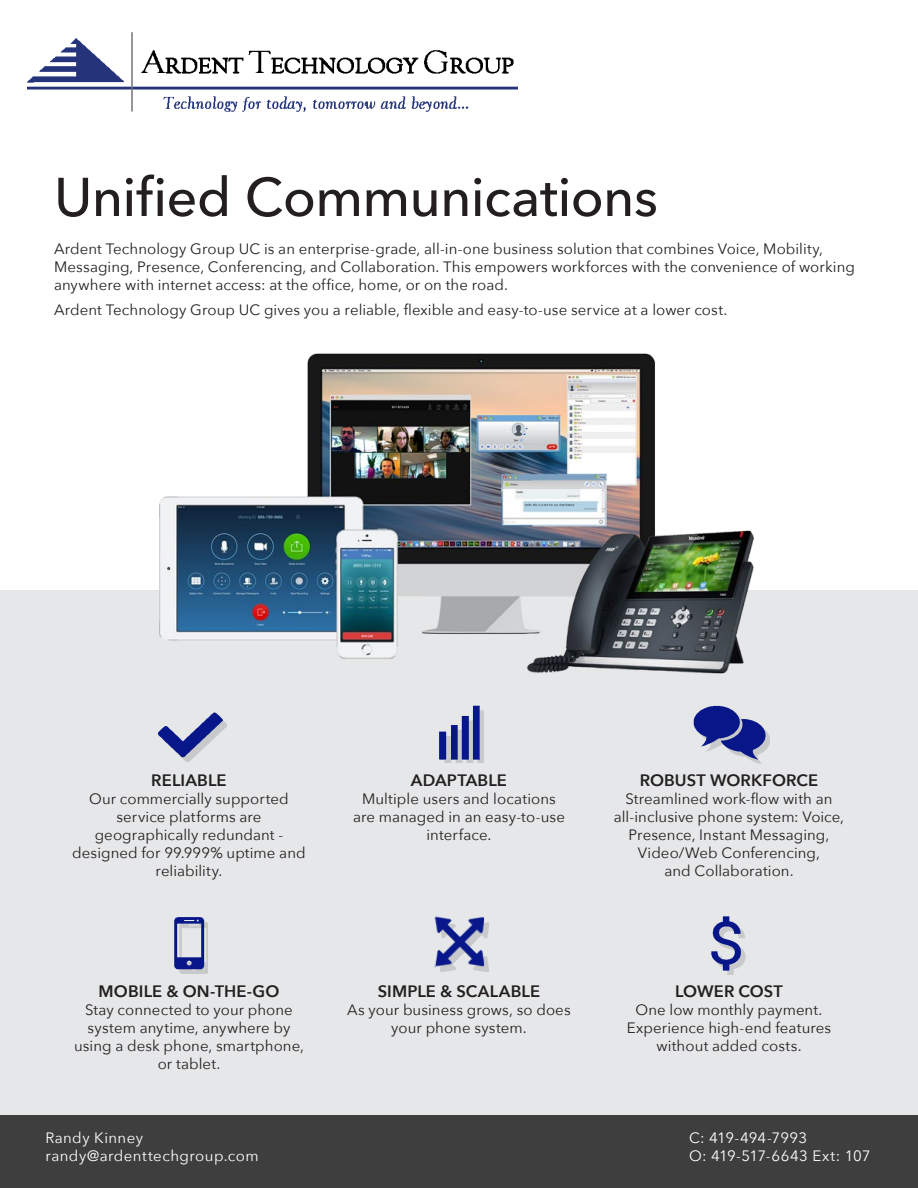
<style>
.page{position:relative;width:918px;height:1188px;background:#fff}
.page>*{position:absolute;margin:0;border:0;box-sizing:border-box;transform-origin:0 0}
.t1{font:500 54px "Avenir Next";letter-spacing:-.01em;color:#231f20}
.t2{font:600 16.5px "Avenir Next";letter-spacing:.005em;color:#231f20}
.t3{font:15px/18px "Avenir Next";letter-spacing:.005em;color:#231f20;text-align:center}
.t4{font:15px/18px "Avenir Next";letter-spacing:.03em;color:#fff}
.t5{font:15px/18px "Avenir Next";letter-spacing:-.005em;color:#fff}
</style>
<div class="page">
<div style="left:0;top:1115px;width:918px;height:73px;background:#3e3e3e"></div>
<img style="left:27px;top:33px;width:491px;height:79px">
<div style="left:0;top:590px;width:918px;height:525px;background:#e6e7e8"></div>
<div style="left:163px;top:718px;width:64px;height:44px;background:#231f20;opacity:.15"></div>
<img style="left:157px;top:712px;width:66px;height:47px">
<div style="left:439px;top:922px;width:50px;height:50px;background:#231f20;opacity:.15"></div>
<img style="left:434px;top:916px;width:50px;height:54px">
<div style="left:716px;top:921px;width:30px;height:53px;background:#231f20;opacity:.15"></div>
<img style="left:711px;top:916px;width:35px;height:54px">
<div style="left:179px;top:922px;width:29px;height:52px;background:#231f20;opacity:.15"></div>
<img style="left:174px;top:917px;width:30px;height:53px">
<div style="left:698px;top:711px;width:72px;height:53px;background:#231f20;opacity:.15"></div>
<img style="left:693px;top:705px;width:73px;height:54px">
<div style="left:445px;top:711px;width:39px;height:52px;background:#231f20;opacity:.15"></div>
<img style="left:439px;top:705px;width:43px;height:54px">
<img style="left:159px;top:353px;width:595px;height:321px">
<h1 class="t1" style="left:54px;top:151px;width:605px">Unified Communications</h1>
<p class="t3" style="left:54px;top:239px;width:802px;text-align:left">Ardent Technology Group UC is an enterprise-grade, all-in-one business solution that combines Voice, Mobility,<br>Messaging, Presence, Conferencing, and Collaboration. This empowers workforces with the convenience of working anywhere with internet access: at the office, home, or on the road.</p>
<p class="t3" style="left:54px;top:300px;width:675px">Ardent Technology Group UC gives you a reliable, flexible and easy-to-use service at a lower cost.</p>
<p class="t2" style="left:151px;top:766px;width:77px">RELIABLE</p>
<p class="t3" style="left:72px;top:789px;width:235px">Our commercially supported service platforms are geographically redundant - designed for 99.999% uptime and reliability.</p>
<p class="t2" style="left:99px;top:977px;width:182px">MOBILE &amp; ON-THE-GO</p>
<p class="t3" style="left:74px;top:1000px;width:231px">Stay connected to your phone system anytime, anywhere by using a desk phone, smartphone, or tablet.</p>
<p class="t2" style="left:411px;top:766px;width:98px">ADAPTABLE</p>
<p class="t3" style="left:353px;top:789px;width:213px">Multiple users and locations are managed in an easy-to-use interface.</p>
<p class="t2" style="left:378px;top:977px;width:164px">SIMPLE &amp; SCALABLE</p>
<p class="t3" style="left:347px;top:1000px;width:225px">As your business grows, so does your phone system.</p>
<p class="t2" style="left:640px;top:766px;width:180px">ROBUST WORKFORCE</p>
<p class="t3" style="left:614px;top:789px;width:232px">Streamlined work-flow with an all-inclusive phone system: Voice,<br>Presence, Instant Messaging,<br>Video/Web Conferencing,<br>and Collaboration.</p>
<p class="t2" style="left:675px;top:977px;width:109px">LOWER COST</p>
<p class="t3" style="left:627px;top:1000px;width:206px">One low monthly payment.<br>Experience high-end features without added costs.</p>
<p class="t4" style="left:45px;top:1128px;width:215px">Randy Kinney randy@ardenttechgroup.com</p>
<p class="t5" style="left:689px;top:1128px;width:183px">C: 419-494-7993<br>O: 419-517-6643 Ext: 107</p>
</div>
